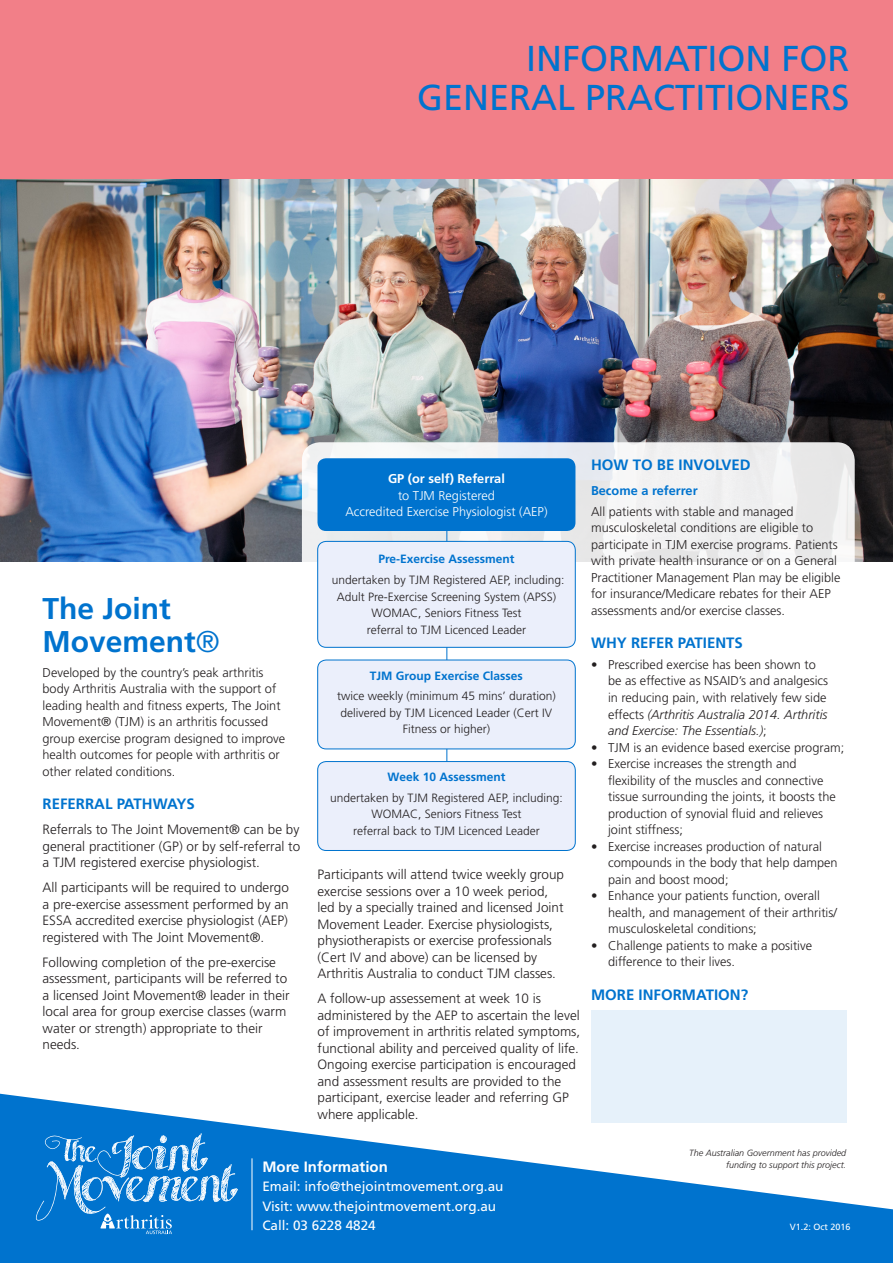
<style>
.page{position:relative;width:893px;height:1263px;background:#fff}
.page>*{position:absolute;margin:0;border:0;box-sizing:border-box;transform-origin:0 0}
.t1{font:36px "Frutiger";color:#0073ce}
.heading{font:700 30px/33px "Frutiger";color:#0073ce}
.heading-2{font:700 15px "Frutiger";color:#0073ce}
.body_copy{font:700 15px "Frutiger";color:#0073ce}
.heading-3{font:700 15px "Frutiger";color:#fff}
.t2{font:300 13.5px/16.5px "Frutiger";color:#231f20}
.heading-4{font:13.5px "Frutiger";color:#fff}
.bullets{font:300 12.75px/16.5px "Frutiger";color:#231f20}
.body_copy-2{font:300 12.75px "Frutiger";color:#fff}
.body_copy-3{font:700 12.75px "Frutiger";color:#fff}
.body_copy-4{font:700 12.75px "Frutiger";color:#0073ce}
.body_copy-5{font:300 12px/16.5px "Frutiger";color:#231f20;text-align:center}
.body_copy-6{font:700 12px "Frutiger";color:#0073ce}
.heading-5{font:700 12px "Frutiger";color:#0073ce}
.body_copy-7{font:italic 300 9px/12px "Frutiger";color:#231f20;text-align:right}
.body_copy-8{font:9px "Frutiger";color:#fff}
.s1{font-weight:300}
.s2{font-style:italic}
</style>
<div class="page">
<img style="left:0;top:179px;width:893px;height:382px">
<svg style="left:302px;top:442px;width:553px;height:485px"></svg>
<svg style="left:0;top:1094px;width:893px;height:169px;fill:#0073ce"></svg>
<hr style="left:446px;top:518px;width:1px;height:300px;background:#0073ce">
<div style="left:317px;top:458px;width:258px;height:73px;background:#0073ce;border-radius:9px"></div>
<div style="left:318px;top:541px;width:257px;height:106px;background:#ebeffb;border-radius:9px"></div>
<div style="left:317px;top:541px;width:258px;height:106px;border:1px solid #0073ce;border-radius:9px"></div>
<div style="left:318px;top:761px;width:257px;height:89px;background:#ebeffb;border-radius:9px"></div>
<div style="left:317px;top:761px;width:258px;height:90px;border:1px solid #0073ce;border-radius:9px"></div>
<div style="left:318px;top:660px;width:257px;height:89px;background:#ebeffb;border-radius:9px"></div>
<div style="left:317px;top:660px;width:258px;height:89px;border:1px solid #0073ce;border-radius:9px"></div>
<svg style="left:34px;top:1133px;width:204px;height:101px;background:#2c8bd6"></svg>
<hr style="left:252px;top:1158px;width:1px;height:72px;background:#fff">
<div style="left:0;top:0;width:893px;height:179px;background:#f27f88"></div>
<div style="left:591px;top:1010px;width:255px;height:113px;background:#e6f1fa"></div>
<p class="t1" style="left:526px;top:37px;width:325px">INFORMATION FOR</p>
<p class="t1" style="left:417px;top:76px;width:434px">GENERAL PRACTITIONERS</p>
<p class="heading" style="left:43px;top:591px;width:179px">The Joint<br>Movement<span class="s1">®</span></p>
<p class="bullets" style="left:43px;top:664px;width:244px">Developed by the country’s peak arthritis body Arthritis Australia with the support of leading health and fitness experts, The Joint Movement® (TJM) is an arthritis focussed group exercise program designed to improve health outcomes for people with arthritis or other related conditions.</p>
<p class="heading-2" style="left:43px;top:795px;width:154px">REFERRAL PATHWAYS</p>
<p class="t2" style="left:43px;top:821px;width:259px;text-align:justify">Referrals to The Joint Movement® can be by general practitioner (GP) or by self-referral to a TJM registered exercise physiologist.</p>
<p class="t2" style="left:43px;top:879px;width:248px;text-align:justify">All participants will be required to undergo a pre-exercise assessment performed by an ESSA accredited exercise physiologist (AEP) registered with The Joint Movement®.</p>
<p class="t2" style="left:43px;top:954px;width:249px">Following completion of the pre-exercise assessment, participants will be referred to a licensed Joint Movement® leader in their local area for group exercise classes (warm water or strength) appropriate to their needs.</p>
<p class="body_copy-3" style="left:388px;top:471px;width:118px">GP (or self) Referral</p>
<p class="body_copy-2" style="left:398px;top:488px;width:98px">to TJM Registered</p>
<p class="body_copy-2" style="left:345px;top:504px;width:204px">Accredited Exercise Physiologist (AEP)</p>
<p class="heading-5" style="left:378px;top:552px;width:138px">Pre-Exercise Assessment</p>
<p class="body_copy-5" style="left:332px;top:572px;width:234px">undertaken by TJM Registered AEP, including:</p>
<p class="body_copy-5" style="left:337px;top:588px;width:221px">Adult Pre-Exercise Screening System (APSS)</p>
<p class="body_copy-5" style="left:371px;top:605px;width:152px">WOMAC, Seniors Fitness Test</p>
<p class="body_copy-5" style="left:367px;top:621px;width:161px">referral to TJM Licenced Leader</p>
<p class="body_copy-6" style="left:370px;top:668px;width:154px">TJM Group Exercise Classes</p>
<p class="body_copy-5" style="left:337px;top:688px;width:220px">twice weekly (minimum 45 mins’ duration) delivered by TJM Licenced Leader (Cert IV<br>Fitness or higher)</p>
<p class="body_copy-6" style="left:388px;top:770px;width:119px">Week 10 Assessment</p>
<p class="body_copy-5" style="left:330px;top:789px;width:234px">undertaken by TJM Registered AEP, including:</p>
<p class="body_copy-5" style="left:371px;top:806px;width:152px">WOMAC, Seniors Fitness Test</p>
<p class="body_copy-5" style="left:353px;top:822px;width:188px">referral back to TJM Licenced Leader</p>
<p class="t2" style="left:317px;top:866px;width:248px">Participants will attend twice weekly group exercise sessions over a 10 week period, led by a specially trained and licensed Joint Movement Leader. Exercise physiologists, physiotherapists or exercise professionals (Cert IV and above) can be licensed by Arthritis Australia to conduct TJM classes.</p>
<p class="t2" style="left:317px;top:990px;width:264px">A follow-up assessement at week 10 is administered by the AEP to ascertain the level of improvement in arthritis related symptoms, functional ability and perceived quality of life.<br>Ongoing exercise participation is encouraged and assessment results are provided to the participant, exercise leader and referring GP where applicable.</p>
<p class="body_copy" style="left:591px;top:456px;width:161px">HOW TO BE INVOLVED</p>
<p class="body_copy-4" style="left:591px;top:483px;width:108px">Become a referrer</p>
<p class="bullets" style="left:591px;top:503px;width:251px">All patients with stable and managed musculoskeletal conditions are eligible to participate in TJM exercise programs. Patients with private health insurance or on a General Practitioner Management Plan may be eligible for insurance/Medicare rebates for their AEP assessments and/or exercise classes.</p>
<p class="heading-2" style="left:591px;top:634px;width:153px">WHY REFER PATIENTS</p>
<p class="bullets" style="left:608px;top:656px;width:222px;text-indent:-17px">• Prescribed exercise has been shown to be as effective as NSAID’s and analgesics in reducing pain, with relatively few side effects <span class="s2">(Arthritis Australia 2014. Arthritis and Exercise: The Essentials.)</span>;</p>
<p class="bullets" style="left:591px;top:739px;width:255px">• TJM is an evidence based exercise program;</p>
<p class="bullets" style="left:608px;top:755px;width:229px;text-indent:-17px">• Exercise increases the strength and flexibility of the muscles and connective tissue surrounding the joints, it boosts the production of synovial fluid and relieves joint stiffness;</p>
<p class="bullets" style="left:608px;top:838px;width:231px;text-indent:-17px">• Exercise increases production of natural compounds in the body that help dampen pain and boost mood;</p>
<p class="bullets" style="left:608px;top:887px;width:230px;text-indent:-17px">• Enhance your patients function, overall health, and management of their arthritis/ musculoskeletal conditions;</p>
<p class="bullets" style="left:608px;top:937px;width:206px;text-indent:-17px">• Challenge patients to make a positive difference to their lives.</p>
<p class="heading-2" style="left:591px;top:985px;width:159px">MORE INFORMATION?</p>
<p class="body_copy-7" style="left:689px;top:1147px;width:159px">The Australian Government has provided funding to support this project.</p>
<p class="heading-3" style="left:262px;top:1157px;width:127px">More Information</p>
<p class="heading-4" style="left:262px;top:1178px;width:243px">Email: info@thejointmovement.org.au</p>
<p class="heading-4" style="left:262px;top:1198px;width:235px">Visit: www.thejointmovement.org.au</p>
<p class="heading-4" style="left:262px;top:1217px;width:115px">Call: 03 6228 4824</p>
<p class="body_copy-8" style="left:790px;top:1221px;width:62px">V1.2: Oct 2016</p>
</div>
